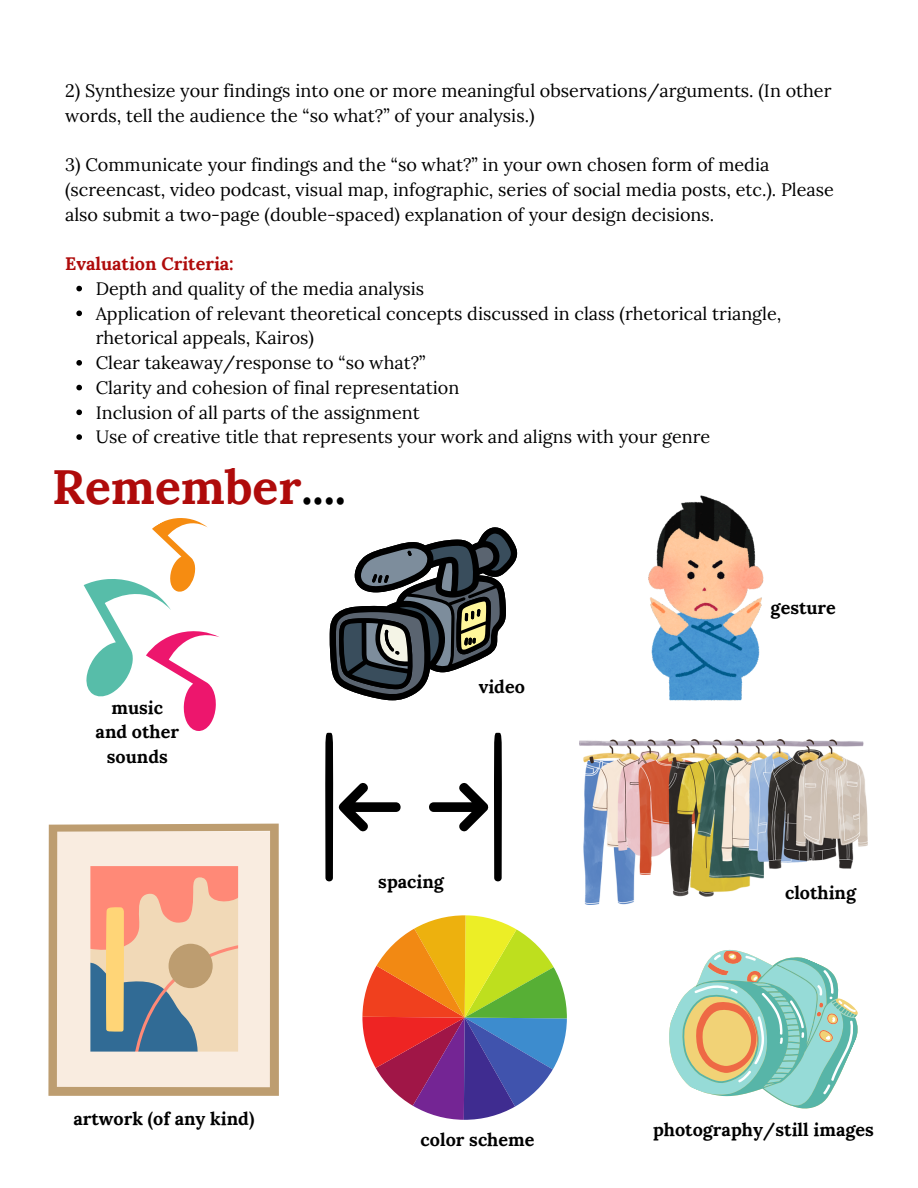
<style>
.page{position:relative;width:918px;height:1188px;background:#fff}
.page>*{position:absolute;margin:0;border:0;box-sizing:border-box;transform-origin:0 0}
.t1{font:700 48px "Lora";color:#af0b0b}
.t2{font:18px/24.8px "Lora";color:#000}
.t3{font:700 18px/24.8px "Lora";color:#000;text-align:center}
.t4{font:700 18px "Lora";color:#af0b0b}
.s1{color:#000}
</style>
<div class="page">
<svg style="left:83px;top:518px;width:136px;height:213px"></svg>
<img style="left:580px;top:739px;width:288px;height:165px">
<svg style="left:330px;top:527px;width:187px;height:173px"></svg>
<img style="left:648px;top:495px;width:115px;height:205px">
<svg style="left:325px;top:733px;width:76px;height:148px"></svg>
<svg style="left:429px;top:733px;width:73px;height:148px"></svg>
<svg style="left:669px;top:949px;width:189px;height:160px"></svg>
<svg style="left:362px;top:915px;width:205px;height:205px"></svg>
<svg style="left:48px;top:824px;width:231px;height:272px;background:#ddc5b2"></svg>
<svg style="left:76px;top:286px;width:6px;height:5px"></svg>
<svg style="left:76px;top:311px;width:6px;height:5px"></svg>
<svg style="left:76px;top:360px;width:6px;height:6px"></svg>
<svg style="left:76px;top:385px;width:6px;height:5px"></svg>
<svg style="left:76px;top:410px;width:6px;height:5px"></svg>
<svg style="left:76px;top:434px;width:6px;height:6px"></svg>
<h2 class="t2" style="left:65px;top:78px;width:768px">2) Synthesize your findings into one or more meaningful observations/arguments. (In other words, tell the audience the “so what?” of your analysis.)</h2>
<p class="t2" style="left:65px;top:152px;width:770px">3) Communicate your findings and the “so what?” in your own chosen form of media (screencast, video podcast, visual map, infographic, series of social media posts, etc.). Please also submit a two-page (double-spaced) explanation of your design decisions.</p>
<p class="t4" style="left:65px;top:252px;width:170px">Evaluation Criteria:</p>
<p class="t2" style="left:96px;top:276px;width:330px">Depth and quality of the media analysis</p>
<p class="t2" style="left:96px;top:301px;width:687px">Application of relevant theoretical concepts discussed in class (rhetorical triangle, rhetorical appeals, Kairos)</p>
<p class="t2" style="left:96px;top:350px;width:331px">Clear takeaway/response to “so what?”</p>
<p class="t2" style="left:96px;top:375px;width:365px">Clarity and cohesion of final representation</p>
<h1 class="t2" style="left:96px;top:400px;width:326px">Inclusion of all parts of the assignment</h1>
<p class="t2" style="left:96px;top:424px;width:616px">Use of creative title that represents your work and aligns with your genre</p>
<p class="t1" style="left:52px;top:455px;width:295px">Remember<span class="s1">....</span></p>
<h2 class="t3" style="left:96px;top:695px;width:85px">music and other sounds</h2>
<h2 class="t3" style="left:73px;top:1106px;width:182px">artwork (of any kind)</h2>
<p class="t3" style="left:479px;top:674px;width:48px">video</p>
<h2 class="t3" style="left:378px;top:870px;width:67px">spacing</h2>
<p class="t3" style="left:421px;top:1127px;width:115px">color scheme</p>
<h2 class="t3" style="left:771px;top:595px;width:67px">gesture</h2>
<p class="t3" style="left:785px;top:880px;width:73px">clothing</p>
<p class="t3" style="left:653px;top:1117px;width:222px">photography/still images</p>
</div>
